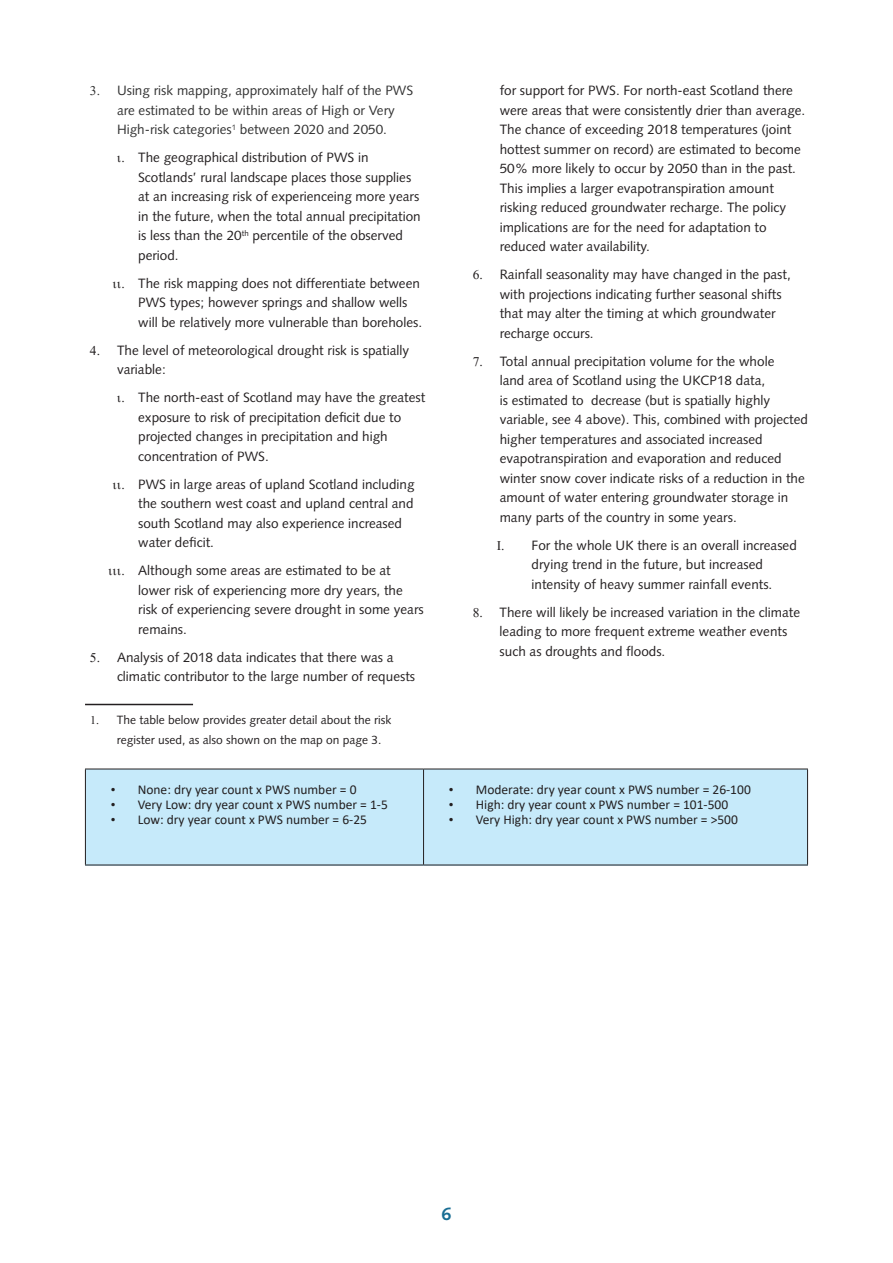
<style>
.page{position:relative;width:893px;height:1263px;background:#fff}
.page>*{position:absolute;margin:0;border:0;box-sizing:border-box;transform-origin:0 0}
.t1{font:700 18px "Syntax LT Std";color:#186d93}
.List_Paragraph{font:13.5px/19.5px "Syntax LT Std";color:#231f20}
.t2{font:13.5px "Calibri";color:#231f20}
.t3{font:13.5px/19.5px "Syntax LT Std";color:#333}
.t4{font:12px/19.5px "Syntax LT Std";color:#231f20}
.s1{font-family:"Times New Roman"}
</style>
<div class="page">
<div style="left:85px;top:769px;width:723px;height:96px;background:#c6eafa"></div>
<hr style="left:85px;top:704px;width:108px;height:1px;background:#231f20">
<hr style="left:85px;top:769px;width:339px;height:1px;background:#231f20">
<hr style="left:85px;top:865px;width:339px;height:1px;background:#231f20">
<hr style="left:85px;top:769px;width:1px;height:96px;background:#231f20">
<hr style="left:424px;top:769px;width:384px;height:1px;background:#231f20">
<hr style="left:423px;top:769px;width:1px;height:96px;background:#231f20">
<hr style="left:807px;top:769px;width:1px;height:96px;background:#231f20">
<hr style="left:424px;top:865px;width:384px;height:1px;background:#231f20">
<p class="t3" style="left:117px;top:81px;width:298px;text-indent:-27px">✓ Using risk mapping, approximately half of the PWS are estimated to be within areas of High or Very<br>High-risk categories<sup>1</sup> between 2020 and 2050.</p>
<p class="List_Paragraph" style="left:138px;top:148px;width:284px">The geographical distribution of PWS in Scotlands’ rural landscape places those supplies at an increasing risk of experienceing more years in the future, when the total annual precipitation is less than the 20<sup>th</sup> percentile of the observed period.</p>
<p class="List_Paragraph" style="left:138px;top:273px;width:285px">The risk mapping does not differentiate between<br>PWS types; however springs and shallow wells will be relatively more vulnerable than boreholes.</p>
<p class="List_Paragraph" style="left:117px;top:340px;width:294px;text-indent:-27px">✔ The level of meteorological drought risk is spatially variable:</p>
<p class="List_Paragraph" style="left:138px;top:388px;width:288px">The north-east of Scotland may have the greatest exposure to risk of precipitation deficit due to projected changes in precipitation and high concentration of PWS.</p>
<p class="List_Paragraph" style="left:138px;top:474px;width:278px">PWS in large areas of upland Scotland including the southern west coast and upland central and south Scotland may also experience increased water deficit.</p>
<p class="List_Paragraph" style="left:138px;top:561px;width:287px">Although some areas are estimated to be at lower risk of experiencing more dry years, the risk of experiencing severe drought in some years remains.</p>
<p class="List_Paragraph" style="left:117px;top:647px;width:300px">Analysis of 2018 data indicates that there was a climatic contributor to the large number of requests</p>
<p class="t4" style="left:117px;top:710px;width:276px">The table below provides greater detail about the risk register used, as also shown on the map on page 3.</p>
<p class="t2" style="left:111px;top:780px;width:247px"><span class="s1">•</span> None: dry year count x PWS number = 0</p>
<p class="t2" style="left:111px;top:795px;width:279px"><span class="s1">•</span> Very Low: dry year count x PWS number = 1-5</p>
<p class="t2" style="left:111px;top:810px;width:258px"><span class="s1">•</span> Low: dry year count x PWS number = 6-25</p>
<p class="List_Paragraph" style="left:500px;top:81px;width:307px">for support for PWS. For north-east Scotland there were areas that were consistently drier than average.<br>The chance of exceeding 2018 temperatures (joint hottest summer on record) are estimated to become 50% more likely to occur by 2050 than in the past.<br>This implies a larger evapotranspiration amount risking reduced groundwater recharge. The policy implications are for the need for adaptation to reduced water availability.</p>
<p class="List_Paragraph" style="left:500px;top:265px;width:293px">Rainfall seasonality may have changed in the past, with projections indicating further seasonal shifts that may alter the timing at which groundwater recharge occurs.</p>
<p class="List_Paragraph" style="left:500px;top:351px;width:310px">Total annual precipitation volume for the whole<br>land area of Scotland using the UKCP18 data,<br>is estimated to decrease (but is spatially highly variable, see 4 above). This, combined with projected higher temperatures and associated increased evapotranspiration and evaporation and reduced winter snow cover indicate risks of a reduction in the amount of water entering groundwater storage in many parts of the country in some years.</p>
<p class="List_Paragraph" style="left:532px;top:535px;width:267px">For the whole UK there is an overall increased drying trend in the future, but increased intensity of heavy summer rainfall events.</p>
<p class="List_Paragraph" style="left:500px;top:602px;width:302px">There will likely be increased variation in the climate leading to more frequent extreme weather events such as droughts and floods.</p>
<p class="t2" style="left:449px;top:780px;width:303px"><span class="s1">•</span> Moderate: dry year count x PWS number = 26-100</p>
<p class="t2" style="left:449px;top:795px;width:281px"><span class="s1">•</span> High: dry year count x PWS number = 101-500</p>
<p class="t2" style="left:449px;top:810px;width:291px"><span class="s1">•</span> Very High: dry year count x PWS number = &gt;500</p>
<h1 class="t1" style="left:441px;top:1203px;width:12px">6</h1>
</div>
